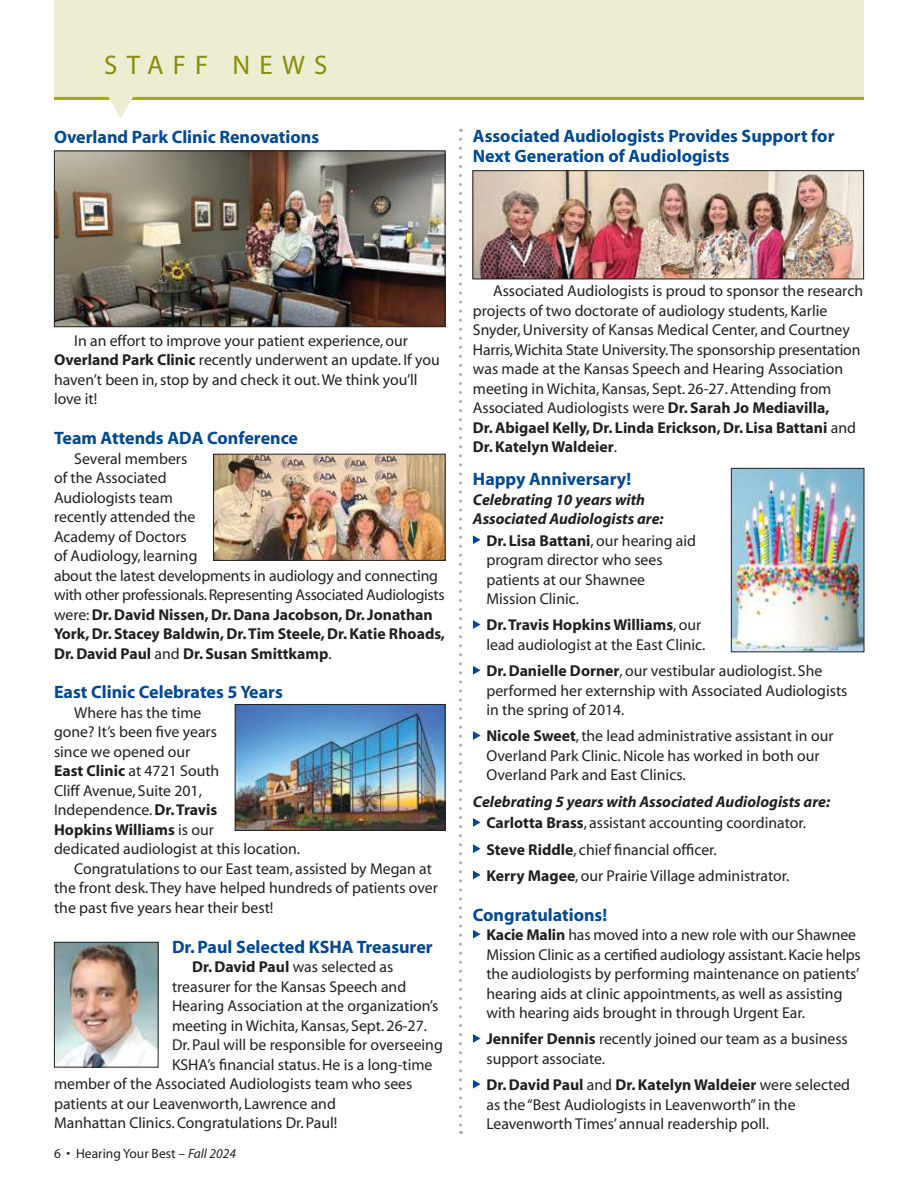
<style>
.page{position:relative;width:918px;height:1188px;background:#fff}
.page>*{position:absolute;margin:0;border:0;box-sizing:border-box;transform-origin:0 0}
.t1{font:27px "Myriad";color:#8a8d08}
.t2{font:700 18px/19.5px "Myriad";color:#004990}
.t3{font:15.75px/19.5px "Myriad";color:#221f1f}
.t4{font:italic 700 15.75px/19.5px "Myriad";color:#221f1f}
.t5{font:700 15.75px "Myriad";color:#221f1f}
.t6{font:13.5px "Myriad";color:#221f1f}
.s1{font-weight:700}
.s2{font-weight:400}
.s3{font-style:italic}
.s4{font-style:normal}
.s5{font-weight:400;font-style:normal}
</style>
<div class="page">
<svg style="left:473px;top:535px;width:8px;height:9px"></svg>
<svg style="left:473px;top:620px;width:8px;height:9px"></svg>
<svg style="left:473px;top:666px;width:8px;height:9px"></svg>
<svg style="left:473px;top:731px;width:8px;height:9px"></svg>
<svg style="left:473px;top:818px;width:8px;height:9px"></svg>
<svg style="left:473px;top:844px;width:8px;height:9px"></svg>
<svg style="left:473px;top:871px;width:8px;height:8px"></svg>
<svg style="left:473px;top:930px;width:8px;height:9px"></svg>
<svg style="left:473px;top:1034px;width:8px;height:9px"></svg>
<svg style="left:473px;top:1080px;width:8px;height:9px"></svg>
<svg style="left:459px;top:139px;width:3px;height:995px"></svg>
<div style="left:54px;top:0;width:810px;height:98px;background:#ecedd1"></div>
<hr style="left:54px;top:97px;width:810px;height:3px;background:#9fa617">
<svg style="left:108px;top:97px;width:25px;height:21px"></svg>
<img style="left:56px;top:944px;width:101px;height:122px">
<div style="left:54px;top:942px;width:105px;height:126px;border:1px solid #221f1f"></div>
<img style="left:56px;top:153px;width:388px;height:172px">
<div style="left:54px;top:151px;width:392px;height:176px;border:1px solid #221f1f"></div>
<img style="left:215px;top:456px;width:229px;height:103px">
<div style="left:213px;top:454px;width:233px;height:107px;border:1px solid #221f1f"></div>
<img style="left:237px;top:706px;width:206px;height:123px">
<div style="left:235px;top:704px;width:210px;height:127px;border:1px solid #221f1f"></div>
<img style="left:475px;top:172px;width:387px;height:105px">
<div style="left:473px;top:170px;width:391px;height:109px;border:1px solid #221f1f"></div>
<img style="left:733px;top:470px;width:129px;height:180px">
<div style="left:731px;top:468px;width:133px;height:184px;border:1px solid #221f1f"></div>
<h1 class="t1" style="left:104px;top:54px;width:44px">S taff</h1>
<h1 class="t1" style="left:233px;top:54px;width:73px">NEws</h1>
<p class="t2" style="left:54px;top:129px;width:267px">Overland Park Clinic Renovations</p>
<p class="t2" style="left:473px;top:128px;width:363px">Associated Audiologists Provides Support for<br>Next Generation of Audiologists</p>
<p class="t3" style="left:54px;top:332px;width:387px;text-indent:20px">In an effort to improve your patient experience, our <span class="s1">Overland Park Clinic</span> recently underwent an update. If you haven’t been in, stop by and check it out. We think you’ll love it!</p>
<p class="t2" style="left:54px;top:430px;width:246px">Team Attends ADA Conference</p>
<p class="t3" style="left:54px;top:450px;width:393px;text-indent:20px">Several members<br>of the Associated<br>Audiologists team<br>recently attended the<br>Academy of Doctors<br>of Audiology, learning<br>about the latest developments in audiology and connecting with other professionals. Representing Associated Audiologists were: <span class="s1">Dr. David Nissen, Dr. Dana Jacobson, Dr. Jonathan York, Dr. Stacey Baldwin, Dr. Tim Steele, Dr. Katie Rhoads, Dr. David Paul</span> and <span class="s1">Dr. Susan Smittkamp</span>.</p>
<p class="t2" style="left:54px;top:684px;width:230px">East Clinic Celebrates 5 Years</p>
<p class="t3" style="left:74px;top:704px;width:129px">Where has the time</p>
<p class="t3" style="left:54px;top:724px;width:164px">gone? It’s been five years</p>
<p class="t3" style="left:54px;top:743px;width:138px">since we opened our</p>
<p class="t3" style="left:54px;top:763px;width:167px"><span class="s1">East Clinic</span> at 4721 South</p>
<p class="t3" style="left:54px;top:782px;width:149px">Cliff Avenue, Suite 201,</p>
<p class="t3" style="left:54px;top:802px;width:165px">Independence. <span class="s1">Dr. Travis</span></p>
<p class="t5" style="left:54px;top:824px;width:161px">Hopkins Williams <span class="s2">is our</span></p>
<p class="t3" style="left:54px;top:841px;width:248px">dedicated audiologist at this location.</p>
<p class="t3" style="left:74px;top:860px;width:359px">Congratulations to our East team, assisted by Megan at</p>
<p class="t3" style="left:54px;top:880px;width:385px">the front desk. They have helped hundreds of patients over</p>
<p class="t3" style="left:54px;top:899px;width:221px">the past five years hear their best!</p>
<p class="t2" style="left:172px;top:938px;width:262px">Dr. Paul Selected KSHA Treasurer</p>
<p class="t3" style="left:192px;top:958px;width:203px"><span class="s1">Dr. David Paul</span> was selected as</p>
<p class="t3" style="left:172px;top:978px;width:236px">treasurer for the Kansas Speech and</p>
<p class="t3" style="left:172px;top:997px;width:268px">Hearing Association at the organization’s</p>
<p class="t3" style="left:172px;top:1017px;width:256px">meeting in Wichita, Kansas, Sept. 26-27.</p>
<p class="t3" style="left:172px;top:1036px;width:272px">Dr. Paul will be responsible for overseeing</p>
<p class="t3" style="left:172px;top:1056px;width:262px">KSHA’s financial status. He is a long-time</p>
<p class="t3" style="left:54px;top:1075px;width:360px">member of the Associated Audiologists team who sees</p>
<p class="t3" style="left:54px;top:1095px;width:283px">patients at our Leavenworth, Lawrence and</p>
<p class="t3" style="left:54px;top:1114px;width:285px">Manhattan Clinics. Congratulations Dr. Paul!</p>
<p class="t6" style="left:54px;top:1148px;width:184px">6 • Hearing Your Best – <span class="s3">Fall 2024</span></p>
<p class="t3" style="left:473px;top:282px;width:392px;text-indent:20px">Associated Audiologists is proud to sponsor the research projects of two doctorate of audiology students, Karlie Snyder, University of Kansas Medical Center, and Courtney Harris, Wichita State University. The sponsorship presentation was made at the Kansas Speech and Hearing Association meeting in Wichita, Kansas, Sept. 26-27. Attending from Associated Audiologists were <span class="s1">Dr. Sarah Jo Mediavilla,<br>Dr. Abigael Kelly, Dr. Linda Erickson, Dr. Lisa Battani</span> and <span class="s1">Dr. Katelyn Waldeier</span>.</p>
<p class="t2" style="left:473px;top:471px;width:160px">Happy Anniversary!</p>
<p class="t4" style="left:473px;top:491px;width:192px">Celebrating 10 years with<br>Associated Audiologists are:</p>
<p class="t3" style="left:486px;top:532px;width:211px"><span class="s1">Dr. Lisa Battani</span>, our hearing aid program director who sees patients at our Shawnee<br>Mission Clinic.</p>
<p class="t3" style="left:486px;top:617px;width:220px"><span class="s1">Dr. Travis Hopkins Williams</span>, our lead audiologist at the East Clinic.</p>
<p class="t3" style="left:486px;top:662px;width:363px"><span class="s1">Dr. Danielle Dorner</span>, our vestibular audiologist. She performed her externship with Associated Audiologists in the spring of 2014.</p>
<p class="t3" style="left:486px;top:728px;width:349px"><span class="s1">Nicole Sweet</span>, the lead administrative assistant in our<br>Overland Park Clinic. Nicole has worked in both our<br>Overland Park and East Clinics.</p>
<p class="t4" style="left:486px;top:792px;width:345px;line-height:21.6px;text-indent:-13px">Celebrating 5 years with Associated Audiologists are:<br><span class="s4">Carlotta Brass</span><span class="s5">, assistant accounting coordinator.</span></p>
<p class="t3" style="left:486px;top:837px;width:304px;line-height:26.2px"><span class="s1">Steve Riddle</span>, chief financial officer.<br><span class="s1">Kerry Magee</span>, our Prairie Village administrator.</p>
<p class="t2" style="left:473px;top:906px;width:136px">Congratulations!</p>
<p class="t3" style="left:486px;top:926px;width:376px"><span class="s1">Kacie Malin</span> has moved into a new role with our Shawnee Mission Clinic as a certified audiology assistant. Kacie helps the audiologists by performing maintenance on patients’ hearing aids at clinic appointments, as well as assisting with hearing aids brought in through Urgent Ear.</p>
<p class="t3" style="left:486px;top:1031px;width:363px"><span class="s1">Jennifer Dennis</span> recently joined our team as a business support associate.</p>
<p class="t3" style="left:486px;top:1076px;width:365px"><span class="s1">Dr. David Paul</span> and <span class="s1">Dr. Katelyn Waldeier</span> were selected as the “Best Audiologists in Leavenworth” in the<br>Leavenworth Times’ annual readership poll.</p>
</div>
